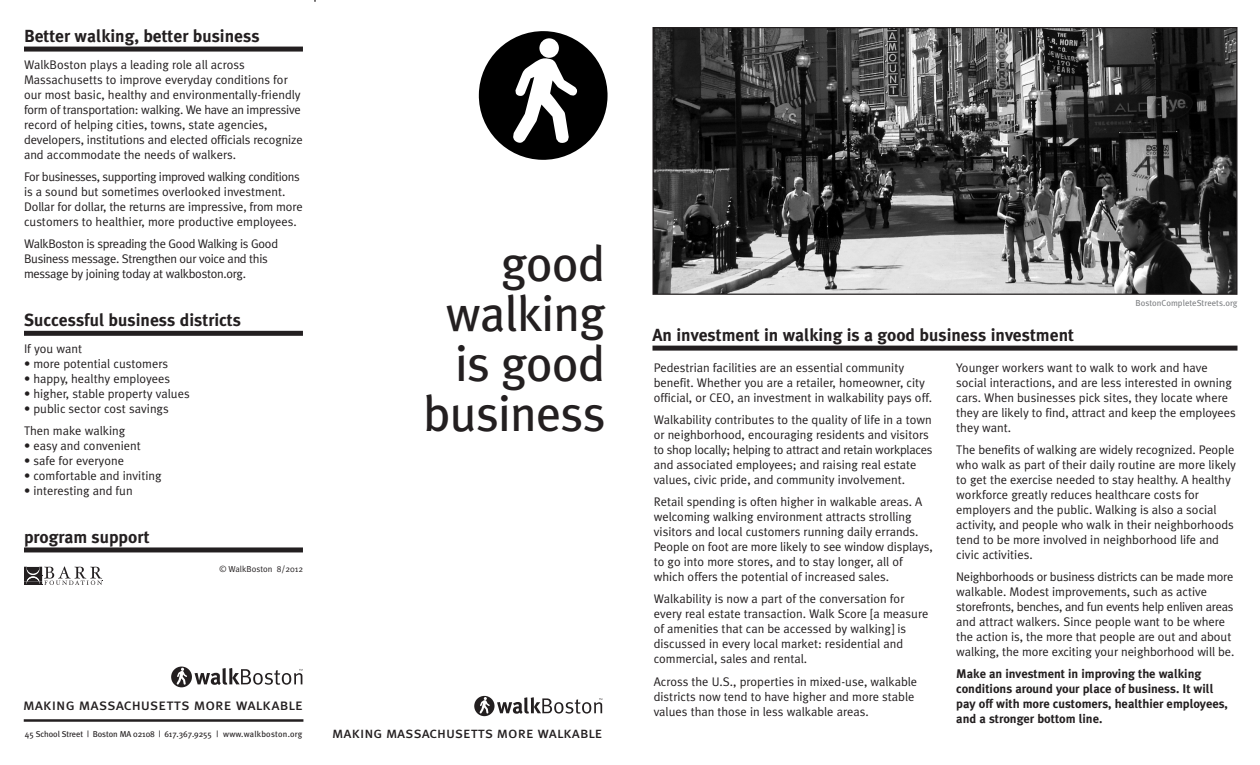
<style>
.page{position:relative;width:1260px;height:765px;background:#fff}
.page>*{position:absolute;margin:0;border:0;box-sizing:border-box;transform-origin:0 0}
.t1{font:50px/50px "Meta Plus";letter-spacing:-.015em;color:#231f20;text-align:right}
.t2{font:700 17.5px "Meta Plus";color:#231f20}
.t3{font:16.12px "Meta Plus Book Caps";letter-spacing:.005em;color:#231f20}
.t4{font:15.62px "Meta Plus Book Caps";color:#231f20}
.t5{font:12.5px/15px "Meta Plus Normal";color:#231f20}
.t6{font:700 12.5px/15px "Meta Plus";color:#231f20}
.t7{font:12.5px/15px "Meta Plus Normal";letter-spacing:-.025em;color:#231f20}
.t8{font:8.75px "Meta Plus";color:#808285}
.t9{font:8.75px "Meta Plus Normal";color:#231f20}
.t10{font:8.5px "Meta Plus";letter-spacing:-.01em;color:#231f20}
</style>
<div class="page">
<svg style="left:474px;top:696px;width:128px;height:20px"></svg>
<hr style="left:314px;top:0;width:2px;height:765px;background:#231f20">
<div style="left:24px;top:47px;width:279px;height:5px;background:#231f20"></div>
<div style="left:24px;top:331px;width:279px;height:5px;background:#231f20"></div>
<div style="left:24px;top:547px;width:279px;height:5px;background:#231f20"></div>
<hr style="left:314px;top:2px;width:2px;height:763px;background:#fff">
<div style="left:652px;top:346px;width:586px;height:5px;background:#231f20"></div>
<img style="left:654px;top:29px;width:582px;height:264px">
<div style="left:652px;top:27px;width:586px;height:268px;border:1px solid #231f20"></div>
<svg style="left:24px;top:566px;width:78px;height:19px"></svg>
<svg style="left:478px;top:31px;width:130px;height:129px"></svg>
<svg style="left:171px;top:667px;width:131px;height:20px"></svg>
<hr style="left:24px;top:719px;width:279px;height:3px;background:#231f20">
<h2 class="t2" style="left:24px;top:26px;width:237px">Better walking, better business</h2>
<p class="t5" style="left:24px;top:57px;width:280px">WalkBoston plays a leading role all across Massachusetts to improve everyday conditions for our most basic, healthy and environmentally-friendly form of transportation: walking. We have an impressive record of helping cities, towns, state agencies, developers, institutions and elected officials recognize and accommodate the needs of walkers.</p>
<p class="t5" style="left:24px;top:169px;width:280px">For businesses, supporting improved walking conditions is a sound but sometimes overlooked investment.<br>Dollar for dollar, the returns are impressive, from more customers to healthier, more productive employees.</p>
<p class="t7" style="left:24px;top:236px;width:256px">WalkBoston is spreading the Good Walking is Good<br>Business message. Strengthen our voice and this message by joining today at walkboston.org.</p>
<h2 class="t2" style="left:24px;top:310px;width:219px">Successful business districts</h2>
<p class="t5" style="left:24px;top:341px;width:60px">If you want</p>
<p class="t5" style="left:24px;top:356px;width:146px">• more potential customers</p>
<p class="t5" style="left:24px;top:371px;width:148px">• happy, healthy employees</p>
<p class="t5" style="left:24px;top:386px;width:167px">• higher, stable property values</p>
<p class="t5" style="left:24px;top:397px;width:146px;line-height:22.2px">• public sector cost savings<br>Then make walking</p>
<p class="t5" style="left:24px;top:438px;width:118px">• easy and convenient</p>
<p class="t5" style="left:24px;top:453px;width:102px">• safe for everyone</p>
<p class="t5" style="left:24px;top:468px;width:139px">• comfortable and inviting</p>
<p class="t5" style="left:24px;top:483px;width:110px">• interesting and fun</p>
<h2 class="t2" style="left:24px;top:527px;width:127px">program support</h2>
<p class="t9" style="left:220px;top:564px;width:85px">© WalkBoston 8/2012</p>
<h1 class="t1" style="left:423px;top:238px;width:184px">good walking is good business</h1>
<p class="t3" style="left:23px;top:695px;width:282px">making massachusetts more walkable</p>
<p class="t10" style="left:25px;top:729px;width:279px">45 School Street | Boston MA 02108 | 617.367.9255 | www.walkboston.org</p>
<p class="t4" style="left:332px;top:724px;width:272px">making massachusetts more walkable</p>
<h2 class="t2" style="left:652px;top:325px;width:423px">An investment in walking is a good business investment</h2>
<p class="t8" style="left:1136px;top:298px;width:103px">BostonCompleteStreets.org</p>
<p class="t5" style="left:654px;top:360px;width:280px">Pedestrian facilities are an essential community benefit. Whether you are a retailer, homeowner, city official, or CEO, an investment in walkability pays off.</p>
<p class="t5" style="left:654px;top:412px;width:280px">Walkability contributes to the quality of life in a town or neighborhood, encouraging residents and visitors to shop locally; helping to attract and retain workplaces and associated employees; and raising real estate values, civic pride, and community involvement.</p>
<p class="t5" style="left:654px;top:494px;width:281px">Retail spending is often higher in walkable areas. A welcoming walking environment attracts strolling visitors and local customers running daily errands.<br>People on foot are more likely to see window displays, to go into more stores, and to stay longer, all of which offers the potential of increased sales.</p>
<p class="t5" style="left:654px;top:591px;width:276px">Walkability is now a part of the conversation for every real estate transaction. Walk Score [a measure of amenities that can be accessed by walking] is discussed in every local market: residential and commercial, sales and rental.</p>
<p class="t5" style="left:654px;top:674px;width:265px">Across the U.S., properties in mixed-use, walkable districts now tend to have higher and more stable values than those in less walkable areas.</p>
<p class="t5" style="left:956px;top:360px;width:281px">Younger workers want to walk to work and have social interactions, and are less interested in owning cars. When businesses pick sites, they locate where they are likely to find, attract and keep the employees they want.</p>
<p class="t5" style="left:956px;top:442px;width:281px">The benefits of walking are widely recognized. People who walk as part of their daily routine are more likely to get the exercise needed to stay healthy. A healthy workforce greatly reduces healthcare costs for employers and the public. Walking is also a social activity, and people who walk in their neighborhoods tend to be more involved in neighborhood life and civic activities.</p>
<p class="t5" style="left:956px;top:569px;width:280px">Neighborhoods or business districts can be made more walkable. Modest improvements, such as active storefronts, benches, and fun events help enliven areas and attract walkers. Since people want to be where the action is, the more that people are out and about walking, the more exciting your neighborhood will be.</p>
<p class="t6" style="left:956px;top:666px;width:273px">Make an investment in improving the walking conditions around your place of business. It will pay off with more customers, healthier employees, and a stronger bottom line.</p>
</div>
